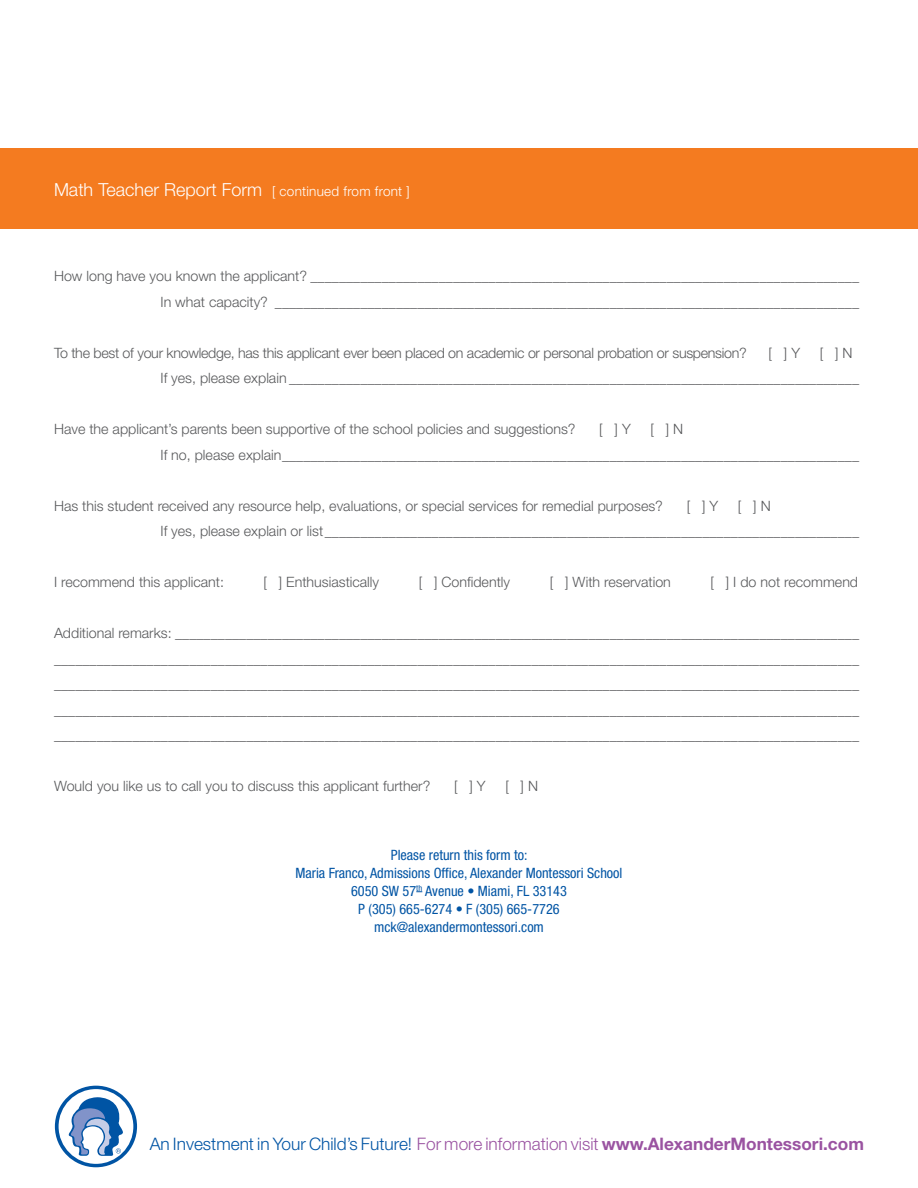
<style>
.page{position:relative;width:918px;height:1188px;background:#fff}
.page>*{position:absolute;margin:0;border:0;box-sizing:border-box;transform-origin:0 0}
.t1{font:300 18px "Helvetica Neue";color:#fff}
.t2{font:300 17.25px "Helvetica Neue";color:#0054a4}
.t3{font:300 14.25px/25.5px "Helvetica Neue";color:#58595b}
.t4{font:condensed 14.25px/18px "Helvetica Neue";color:#0054a4;text-align:center}
.t5{font:300 14.25px "Helvetica Neue";letter-spacing:-.02em;color:#58595b}
.s1{font-size:13.5px}
.s2{color:#9a53a1}
.s3{font-weight:700;color:#9a53a1}
</style>
<div class="page">
<div style="left:0;top:148px;width:918px;height:82px;background:#f47b20"></div>
<svg style="left:55px;top:1086px;width:82px;height:81px"></svg>
<p class="t1" style="left:54px;top:179px;width:357px">Math Teacher Report Form <span class="s1">[ continued from front ]</span></p>
<p class="t3" style="left:54px;top:263px;width:807px;text-align:right">How long have you known the applicant? _____________________________________________________________________________<br>In what capacity? __________________________________________________________________________________</p>
<p class="t5" style="left:54px;top:344px;width:694px">To the best of your knowledge, has this applicant ever been placed on academic or personal probation or suspension?</p>
<p class="t3" style="left:769px;top:340px;width:33px">[ ] Y</p>
<p class="t3" style="left:161px;top:340px;width:700px;text-indent:659px">[ ] N<br>If yes, please explain ________________________________________________________________________________</p>
<p class="t3" style="left:54px;top:416px;width:523px">Have the applicant’s parents been supportive of the school policies and suggestions?</p>
<p class="t3" style="left:599px;top:416px;width:33px">[ ] Y</p>
<p class="t3" style="left:161px;top:416px;width:700px;text-indent:490px">[ ] N<br>If no, please explain_________________________________________________________________________________</p>
<p class="t3" style="left:54px;top:493px;width:610px">Has this student received any resource help, evaluations, or special services for remedial purposes?</p>
<p class="t3" style="left:687px;top:493px;width:33px">[ ] Y</p>
<p class="t3" style="left:161px;top:493px;width:700px;text-indent:577px">[ ] N<br>If yes, please explain or list___________________________________________________________________________</p>
<p class="t3" style="left:54px;top:569px;width:171px">I recommend this applicant:</p>
<p class="t3" style="left:264px;top:569px;width:117px">[ ] Enthusiastically</p>
<p class="t3" style="left:419px;top:569px;width:93px">[ ] Confidently</p>
<p class="t3" style="left:550px;top:569px;width:123px">[ ] With reservation</p>
<p class="t3" style="left:711px;top:569px;width:149px">[ ] I do not recommend</p>
<p class="t3" style="left:54px;top:620px;width:807px;text-align:justify">Additional remarks: ________________________________________________________________________________________________ _________________________________________________________________________________________________________________ _________________________________________________________________________________________________________________ _________________________________________________________________________________________________________________ _________________________________________________________________________________________________________________</p>
<p class="t3" style="left:54px;top:773px;width:378px">Would you like us to call you to discuss this applicant further?</p>
<p class="t3" style="left:454px;top:773px;width:33px">[ ] Y</p>
<p class="t3" style="left:505px;top:773px;width:34px">[ ] N</p>
<p class="t4" style="left:296px;top:846px;width:328px">Please return this form to:<br>Maria Franco, Admissions Office, Alexander Montessori School 6050 SW 57<sup>th</sup> Avenue • Miami, FL 33143<br>P (305) 665-6274 • F (305) 665-7726 mck@alexandermontessori.com</p>
<p class="t2" style="left:150px;top:1134px;width:716px">An Investment in Your Child’s Future! <span class="s2">For more information visit</span> <span class="s3">www.AlexanderMontessori.com</span></p>
</div>
